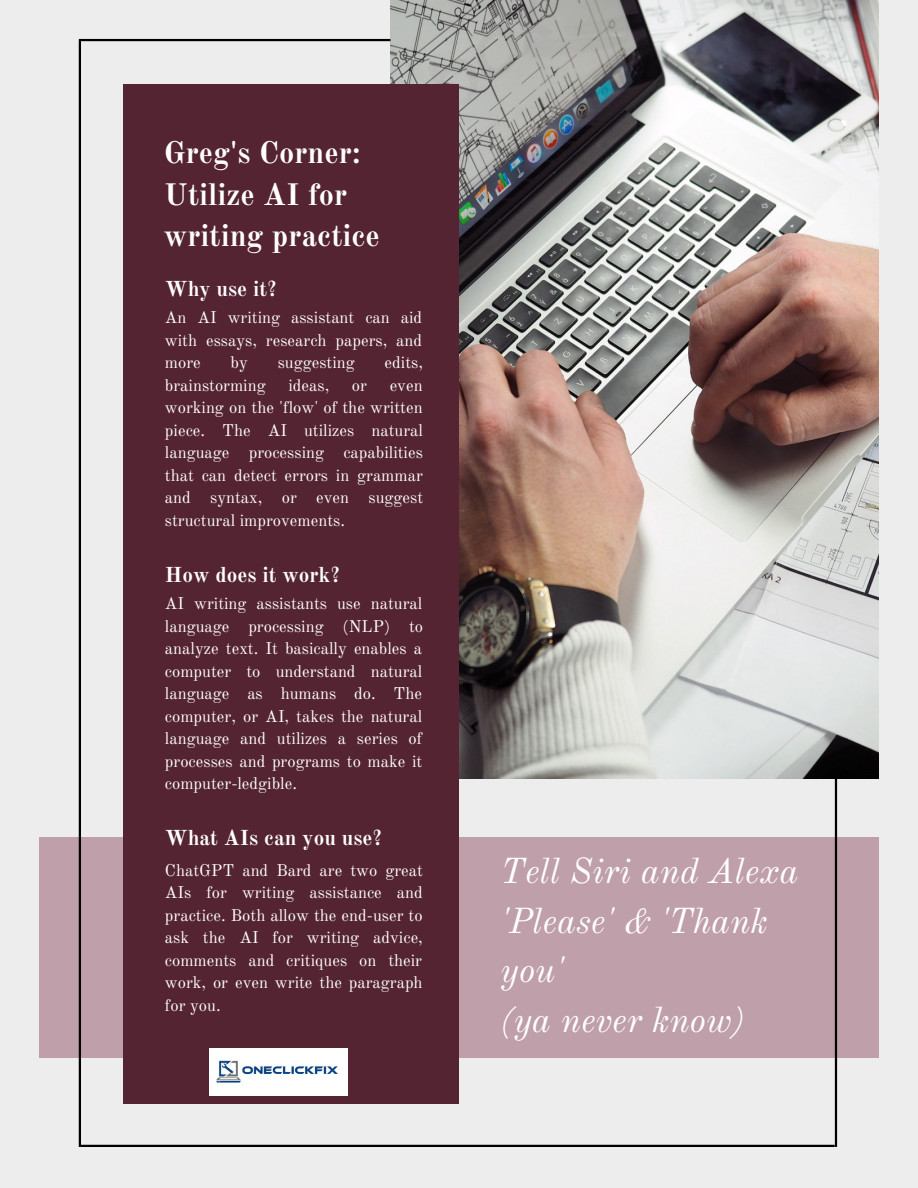
<style>
.page{position:relative;width:918px;height:1188px;background:#ededed}
.page>*{position:absolute;margin:0;border:0;box-sizing:border-box;transform-origin:0 0}
.t1{font:italic 35.4px/49.5px "Old Standard";color:#fff}
.t2{font:700 30.45px/41.7px "Old Standard";color:#fff}
.t3{font:700 21.15px "Old Standard";color:#fff}
.t4{font:16.65px/22.5px "Old Standard";color:#fff;text-align:justify}
</style>
<div class="page">
<div style="left:39px;top:837px;width:840px;height:221px;background:#bf9fa9"></div>
<hr style="left:835px;top:393px;width:2px;height:754px;background:#000">
<img style="left:390px;top:0;width:488px;height:779px">
<hr style="left:79px;top:41px;width:2px;height:1106px;background:#000">
<div style="left:123px;top:84px;width:336px;height:1020px;background:#552433"></div>
<hr style="left:79px;top:39px;width:311px;height:2px;background:#000">
<hr style="left:81px;top:1145px;width:754px;height:2px;background:#000">
<img style="left:210px;top:1048px;width:138px;height:47px">
<p class="t2" style="left:164px;top:132px;width:198px">Greg's Corner:</p>
<p class="t2" style="left:164px;top:174px;width:218px">Utilize AI for writing practice</p>
<p class="t3" style="left:165px;top:276px;width:114px">Why use it?</p>
<p class="t4" style="left:165px;top:306px;width:259px">An AI writing assistant can aid with essays, research papers, and more</p>
<p class="t4" style="left:231px;top:351px;width:19px">by</p>
<p class="t4" style="left:278px;top:351px;width:79px">suggesting</p>
<p class="t4" style="left:385px;top:351px;width:40px">edits,</p>
<p class="t4" style="left:165px;top:374px;width:102px">brainstorming</p>
<p class="t4" style="left:288px;top:374px;width:42px">ideas,</p>
<p class="t4" style="left:352px;top:374px;width:17px">or</p>
<p class="t4" style="left:165px;top:374px;width:260px;text-indent:225px">even working on the 'flow' of the written piece. The AI utilizes natural language processing capabilities that can detect errors in grammar and syntax, or even suggest structural improvements.</p>
<p class="t3" style="left:165px;top:562px;width:177px">How does it work?</p>
<p class="t4" style="left:165px;top:593px;width:260px">AI writing assistants use natural language processing (NLP) to analyze text. It basically enables a computer to understand natural language as humans do. The computer, or AI, takes the natural language and utilizes a series of processes and programs to make it computer-ledgible.</p>
<p class="t3" style="left:165px;top:825px;width:219px">What AIs can you use?</p>
<p class="t4" style="left:165px;top:859px;width:260px">ChatGPT and Bard are two great AIs for writing assistance and practice. Both allow the end-user to ask the AI for writing advice, comments and critiques on their work, or even write the paragraph for you.</p>
<p class="t1" style="left:501px;top:847px;width:299px">Tell Siri and Alexa 'Please' &amp; 'Thank you'</p>
<p class="t1" style="left:501px;top:995px;width:245px">(ya never know)</p>
</div>
